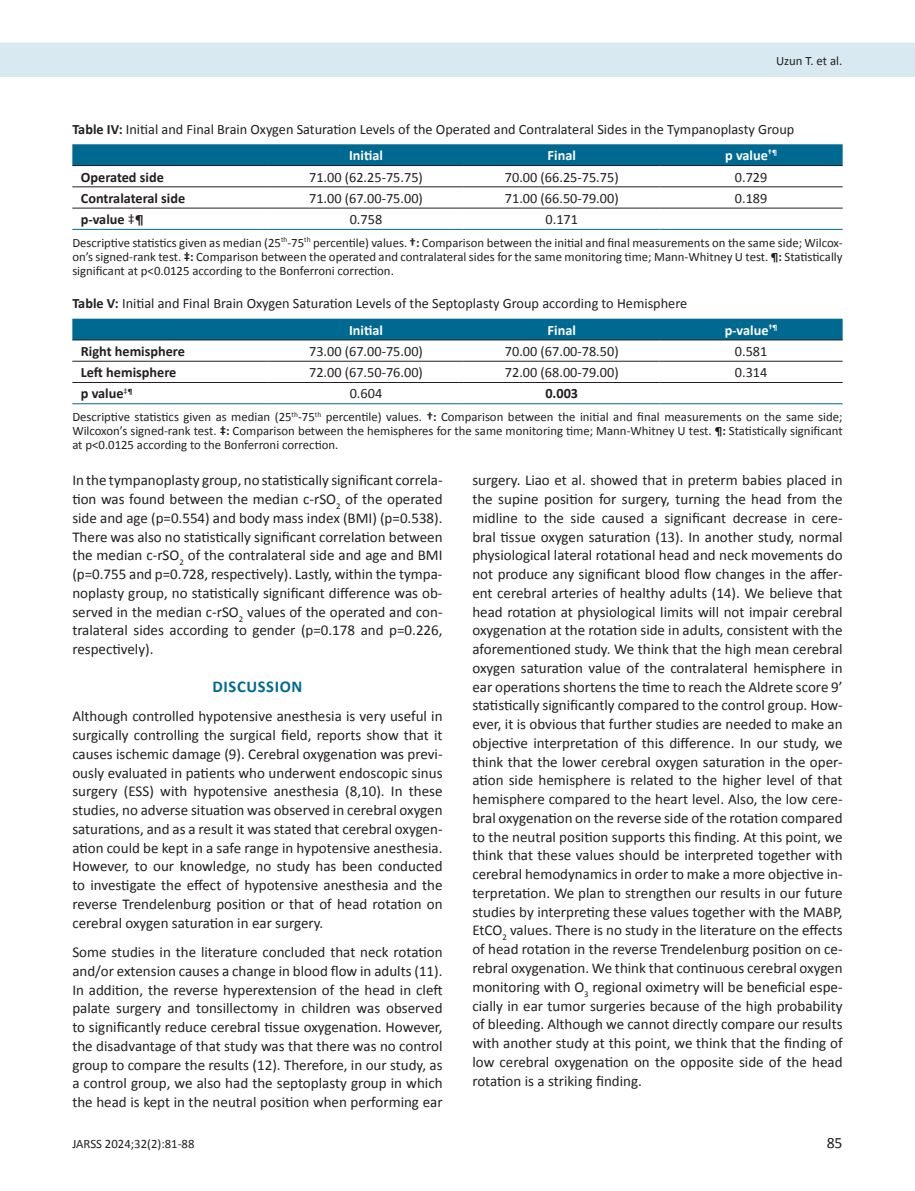
<style>
.page{position:relative;width:915px;height:1191px;background:#fff}
.page>*{position:absolute;margin:0;border:0;box-sizing:border-box;transform-origin:0 0}
.t1{font:700 16.5px "Calibri";letter-spacing:.04em;color:#006991}
.t2{font:15.75px "Calibri";color:#231f20}
.t3{font:15px/18.8px "Calibri";color:#231f20;text-align:justify}
.t4{font:14.25px/26.1px "Calibri";color:#231f20}
.t5{font:700 14.25px "Calibri";color:#231f20}
.t6{font:700 14.25px "Calibri";color:#fff}
.t7{font:12.75px/14.2px "Calibri";color:#231f20;text-align:justify}
.s1{font-weight:700}
.s2{font-weight:700;color:#fff}
.s3{font-weight:400}
</style>
<div class="page">
<div style="left:0;top:43px;width:914px;height:34px;background:#d8e9f1"></div>
<div style="left:72px;top:144px;width:770px;height:21px;background:#006991"></div>
<hr style="left:72px;top:165px;width:196px;height:1px;background:#231f20">
<hr style="left:268px;top:165px;width:195px;height:1px;background:#231f20">
<hr style="left:463px;top:165px;width:196px;height:1px;background:#231f20">
<hr style="left:659px;top:165px;width:183px;height:1px;background:#231f20">
<hr style="left:72px;top:187px;width:196px;height:1px;background:#231f20">
<hr style="left:268px;top:187px;width:195px;height:1px;background:#231f20">
<hr style="left:463px;top:187px;width:196px;height:1px;background:#231f20">
<hr style="left:659px;top:187px;width:183px;height:1px;background:#231f20">
<hr style="left:72px;top:208px;width:196px;height:1px;background:#231f20">
<hr style="left:268px;top:208px;width:195px;height:1px;background:#231f20">
<hr style="left:463px;top:208px;width:196px;height:1px;background:#231f20">
<hr style="left:659px;top:208px;width:183px;height:1px;background:#231f20">
<hr style="left:72px;top:229px;width:196px;height:1px;background:#006991">
<hr style="left:268px;top:229px;width:195px;height:1px;background:#006991">
<hr style="left:463px;top:229px;width:196px;height:1px;background:#006991">
<hr style="left:659px;top:229px;width:183px;height:1px;background:#006991">
<div style="left:72px;top:319px;width:770px;height:21px;background:#006991"></div>
<hr style="left:72px;top:340px;width:196px;height:1px;background:#231f20">
<hr style="left:268px;top:340px;width:195px;height:1px;background:#231f20">
<hr style="left:463px;top:340px;width:196px;height:1px;background:#231f20">
<hr style="left:659px;top:340px;width:183px;height:1px;background:#231f20">
<hr style="left:72px;top:361px;width:196px;height:1px;background:#231f20">
<hr style="left:268px;top:361px;width:195px;height:1px;background:#231f20">
<hr style="left:463px;top:361px;width:196px;height:1px;background:#231f20">
<hr style="left:659px;top:361px;width:183px;height:1px;background:#231f20">
<hr style="left:72px;top:382px;width:196px;height:1px;background:#231f20">
<hr style="left:268px;top:382px;width:195px;height:1px;background:#231f20">
<hr style="left:463px;top:382px;width:196px;height:1px;background:#231f20">
<hr style="left:659px;top:382px;width:183px;height:1px;background:#231f20">
<hr style="left:72px;top:403px;width:196px;height:1px;background:#006991">
<hr style="left:268px;top:403px;width:195px;height:1px;background:#006991">
<hr style="left:463px;top:403px;width:196px;height:1px;background:#006991">
<hr style="left:659px;top:403px;width:183px;height:1px;background:#006991">
<p class="t7" style="left:775px;top:53px;width:68px">Uzun T. et al.</p>
<p class="t4" style="left:349px;top:116px;width:446px;text-indent:-276px"><span class="s1">Table IV:</span> Initial and Final Brain Oxygen Saturation Levels of the Operated and Contralateral Sides in the Tympanoplasty Group<br><span class="s2">Initial</span></p>
<p class="t6" style="left:547px;top:145px;width:30px">Final</p>
<p class="t6" style="left:725px;top:145px;width:53px">p value<sup>†¶</sup></p>
<p class="t5" style="left:81px;top:167px;width:84px">Operated side</p>
<p class="t4" style="left:309px;top:163px;width:115px">71.00 (62.25-75.75)</p>
<p class="t4" style="left:504px;top:163px;width:115px">70.00 (66.25-75.75)</p>
<p class="t4" style="left:734px;top:163px;width:34px">0.729</p>
<p class="t5" style="left:81px;top:188px;width:106px">Contralateral side</p>
<p class="t4" style="left:309px;top:184px;width:115px">71.00 (67.00-75.00)</p>
<p class="t4" style="left:504px;top:184px;width:115px">71.00 (66.50-79.00)</p>
<p class="t4" style="left:734px;top:184px;width:34px">0.189</p>
<p class="t5" style="left:81px;top:209px;width:64px">p-value <span class="s3">‡</span>¶</p>
<p class="t4" style="left:349px;top:205px;width:34px">0.758</p>
<p class="t4" style="left:545px;top:205px;width:34px">0.171</p>
<p class="t7" style="left:72px;top:234px;width:771px">Descriptive statistics given as median (25<sup>th</sup>-75<sup>th</sup> percentile) values. <span class="s1">†:</span> Comparison between the initial and final measurements on the same side; Wilcox&shy;on’s signed-rank test. <span class="s1">‡:</span> Comparison between the operated and contralateral sides for the same monitoring time; Mann-Whitney U test. <span class="s1">¶:</span> Statistically significant at p&lt;0.0125 according to the Bonferroni correction.</p>
<p class="t4" style="left:349px;top:290px;width:339px;text-indent:-276px"><span class="s1">Table V:</span> Initial and Final Brain Oxygen Saturation Levels of the Septoplasty Group according to Hemisphere<br><span class="s2">Initial</span></p>
<p class="t6" style="left:547px;top:320px;width:30px">Final</p>
<p class="t6" style="left:724px;top:320px;width:54px">p-value<sup>†¶</sup></p>
<p class="t5" style="left:81px;top:341px;width:106px">Right hemisphere</p>
<p class="t4" style="left:309px;top:337px;width:115px">73.00 (67.00-75.00)</p>
<p class="t4" style="left:504px;top:337px;width:115px">70.00 (67.00-78.50)</p>
<p class="t4" style="left:734px;top:337px;width:34px">0.581</p>
<p class="t5" style="left:81px;top:362px;width:97px">Left hemisphere</p>
<p class="t4" style="left:309px;top:359px;width:115px">72.00 (67.50-76.00)</p>
<p class="t4" style="left:504px;top:359px;width:115px">72.00 (68.00-79.00)</p>
<p class="t4" style="left:734px;top:359px;width:34px">0.314</p>
<p class="t5" style="left:81px;top:383px;width:53px">p value<sup>‡</sup><sup>¶</sup></p>
<p class="t4" style="left:349px;top:380px;width:34px">0.604</p>
<p class="t5" style="left:545px;top:383px;width:34px">0.003</p>
<p class="t7" style="left:72px;top:409px;width:771px">Descriptive statistics given as median (25<sup>th</sup>-75<sup>th</sup> percentile) values. <span class="s1">†:</span> Comparison between the initial and final measurements on the same side; Wilcoxon’s signed-rank test. <span class="s1">‡:</span> Comparison between the hemispheres for the same monitoring time; Mann-Whitney U test. <span class="s1">¶:</span> Statistically significant at p&lt;0.0125 according to the Bonferroni correction.</p>
<p class="t3" style="left:72px;top:470px;width:371px">In the tympanoplasty group, no statistically significant correla&shy;tion was found between the median c-rSO<sub>2</sub> of the operated side and age (p=0.554) and body mass index (BMI) (p=0.538).<br>There was also no statistically significant correlation between the median c-rSO<sub>2</sub> of the contralateral side and age and BMI (p=0.755 and p=0.728, respectively). Lastly, within the tympa&shy;noplasty group, no statistically significant difference was ob&shy;served in the median c-rSO<sub>2</sub> values of the operated and con&shy;tralateral sides according to gender (p=0.178 and p=0.226, respectively).</p>
<p class="t1" style="left:212px;top:675px;width:91px">DISCUSSION</p>
<p class="t3" style="left:72px;top:706px;width:371px">Although controlled hypotensive anesthesia is very useful in surgically controlling the surgical field, reports show that it causes ischemic damage (9). Cerebral oxygenation was previ&shy;ously evaluated in patients who underwent endoscopic sinus surgery (ESS) with hypotensive anesthesia (8,10). In these studies, no adverse situation was observed in cerebral oxygen saturations, and as a result it was stated that cerebral oxygen&shy;ation could be kept in a safe range in hypotensive anesthesia.<br>However, to our knowledge, no study has been conducted to investigate the effect of hypotensive anesthesia and the reverse Trendelenburg position or that of head rotation on cerebral oxygen saturation in ear surgery.</p>
<p class="t3" style="left:72px;top:942px;width:371px">Some studies in the literature concluded that neck rotation and/or extension causes a change in blood flow in adults (11).<br>In addition, the reverse hyperextension of the head in cleft palate surgery and tonsillectomy in children was observed to significantly reduce cerebral tissue oxygenation. However, the disadvantage of that study was that there was no control group to compare the results (12). Therefore, in our study, as a control group, we also had the septoplasty group in which the head is kept in the neutral position when performing ear</p>
<p class="t7" style="left:72px;top:1136px;width:124px">JARSS 2024;32(2):81-88</p>
<p class="t3" style="left:472px;top:470px;width:371px">surgery. Liao et al. showed that in preterm babies placed in the supine position for surgery, turning the head from the midline to the side caused a significant decrease in cere&shy;bral tissue oxygen saturation (13). In another study, normal physiological lateral rotational head and neck movements do not produce any significant blood flow changes in the affer&shy;ent cerebral arteries of healthy adults (14). We believe that head rotation at physiological limits will not impair cerebral oxygenation at the rotation side in adults, consistent with the aforementioned study. We think that the high mean cerebral oxygen saturation value of the contralateral hemisphere in ear operations shortens the time to reach the Aldrete score 9’ statistically significantly compared to the control group. How&shy;ever, it is obvious that further studies are needed to make an objective interpretation of this difference. In our study, we think that the lower cerebral oxygen saturation in the oper&shy;ation side hemisphere is related to the higher level of that hemisphere compared to the heart level. Also, the low cere&shy;bral oxygenation on the reverse side of the rotation compared to the neutral position supports this finding. At this point, we think that these values should be interpreted together with cerebral hemodynamics in order to make a more objective in&shy;terpretation. We plan to strengthen our results in our future studies by interpreting these values together with the MABP, EtCO<sub>2</sub> values. There is no study in the literature on the effects of head rotation in the reverse Trendelenburg position on ce&shy;rebral oxygenation. We think that continuous cerebral oxygen monitoring with O<sub>3</sub> regional oximetry will be beneficial espe&shy;cially in ear tumor surgeries because of the high probability of bleeding. Although we cannot directly compare our results with another study at this point, we think that the finding of low cerebral oxygenation on the opposite side of the head rotation is a striking finding.</p>
<p class="t2" style="left:826px;top:1133px;width:17px">85</p>
</div>
